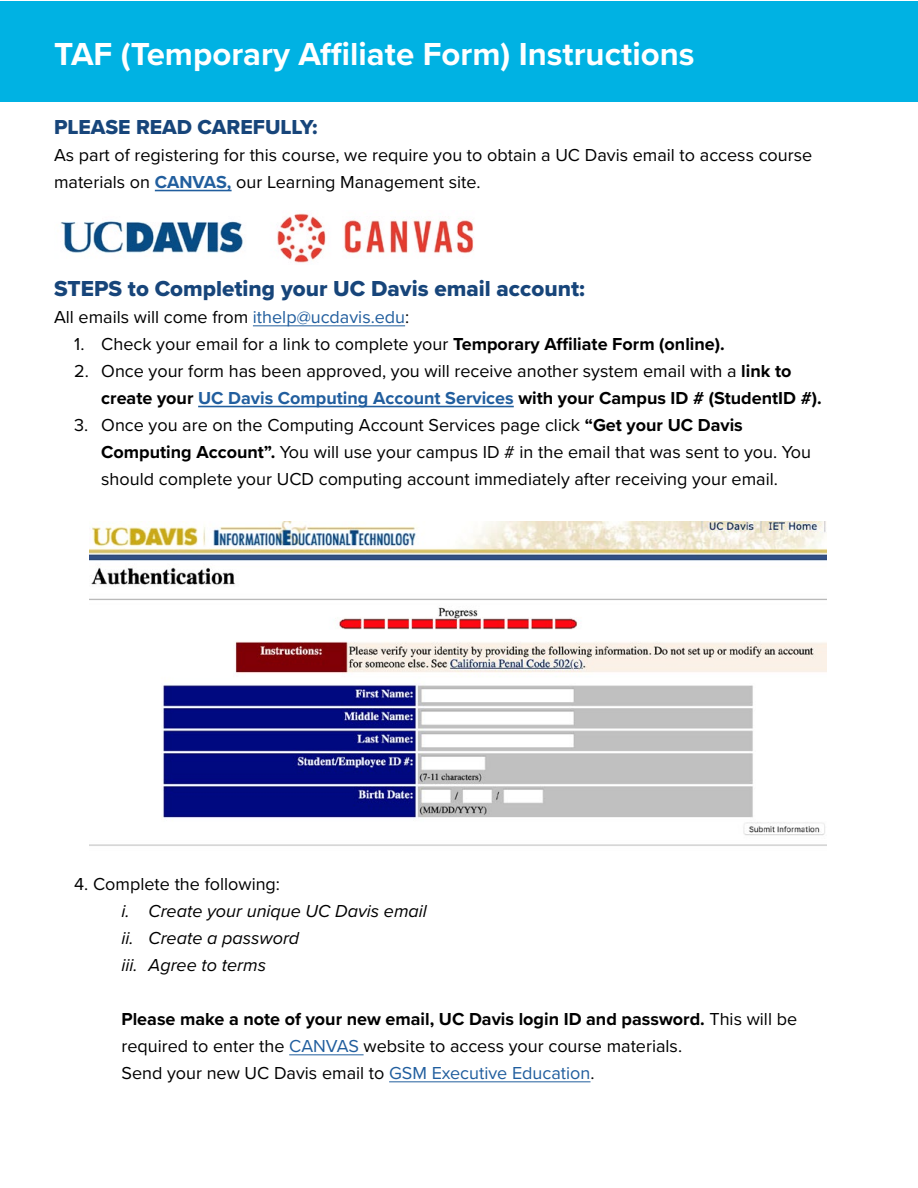
<style>
.page{position:relative;width:918px;height:1188px;background:#fff}
.page>*{position:absolute;margin:0;border:0;box-sizing:border-box;transform-origin:0 0}
.t1{font:700 33px "Proxima Nova";color:#fff}
.t2{font:22.5px "Proxima Nova Extrabld";color:#17457a}
.t3{font:21px "Proxima Nova Extrabld";color:#17457a}
.t4{font:18px/27px "Proxima Nova";color:#000}
.t5{font:italic 18px/27px "Proxima Nova";color:#000}
.s1{font-weight:700;color:#215e9e}
.s2{color:#215e9e}
.s3{font-weight:700}
</style>
<div class="page">
<div style="left:0;top:1px;width:918px;height:100px;background:#00b2e3"></div>
<hr style="left:155px;top:190px;width:77px;height:1px;background:#215e9e">
<hr style="left:253px;top:325px;width:152px;height:1px;background:#215e9e">
<hr style="left:198px;top:406px;width:316px;height:1px;background:#215e9e">
<hr style="left:289px;top:1054px;width:75px;height:1px;background:#215e9e">
<hr style="left:389px;top:1081px;width:202px;height:1px;background:#215e9e">
<img style="left:61px;top:213px;width:413px;height:50px">
<img style="left:90px;top:522px;width:736px;height:324px">
<h1 class="t1" style="left:54px;top:29px;width:642px">TAF (Temporary Affiliate Form) Instructions</h1>
<p class="t3" style="left:54px;top:111px;width:265px">PLEASE READ CAREFULLY:</p>
<p class="t4" style="left:54px;top:141px;width:760px">As part of registering for this course, we require you to obtain a UC Davis email to access course materials on <span class="s1">CANVAS,</span> our Learning Management site.</p>
<p class="t2" style="left:54px;top:272px;width:533px">STEPS to Completing your UC Davis email account:</p>
<p class="t4" style="left:54px;top:303px;width:357px">All emails will come from <span class="s2">ithelp@ucdavis.edu</span>:</p>
<p class="t4" style="left:74px;top:330px;width:652px">1. Check your email for a link to complete your <span class="s3">Temporary Affiliate Form (online).</span></p>
<p class="t4" style="left:101px;top:357px;width:722px;text-indent:-27px">2. Once your form has been approved, you will receive another system email with a <span class="s3">link to create your</span> <span class="s1">UC Davis Computing Account Services</span> <span class="s3">with your Campus ID # (StudentID #).</span></p>
<p class="t4" style="left:101px;top:411px;width:711px;text-indent:-27px">3. Once you are on the Computing Account Services page click <span class="s3">“Get your UC Davis<br>Computing Account”.</span> You will use your campus ID # in the email that was sent to you. You should complete your UCD computing account immediately after receiving your email.</p>
<p class="t4" style="left:74px;top:870px;width:207px">4. Complete the following:</p>
<p class="t5" style="left:122px;top:897px;width:307px">i. Create your unique UC Davis email ii. Create a password<br>iii. Agree to terms</p>
<p class="t4" style="left:122px;top:1005px;width:677px"><span class="s3">Please make a note of your new email, UC Davis login ID and password.</span> This will be required to enter the <span class="s2">CANVAS</span> website to access your course materials.<br>Send your new UC Davis email to <span class="s2">GSM Executive Education</span>.</p>
</div>
